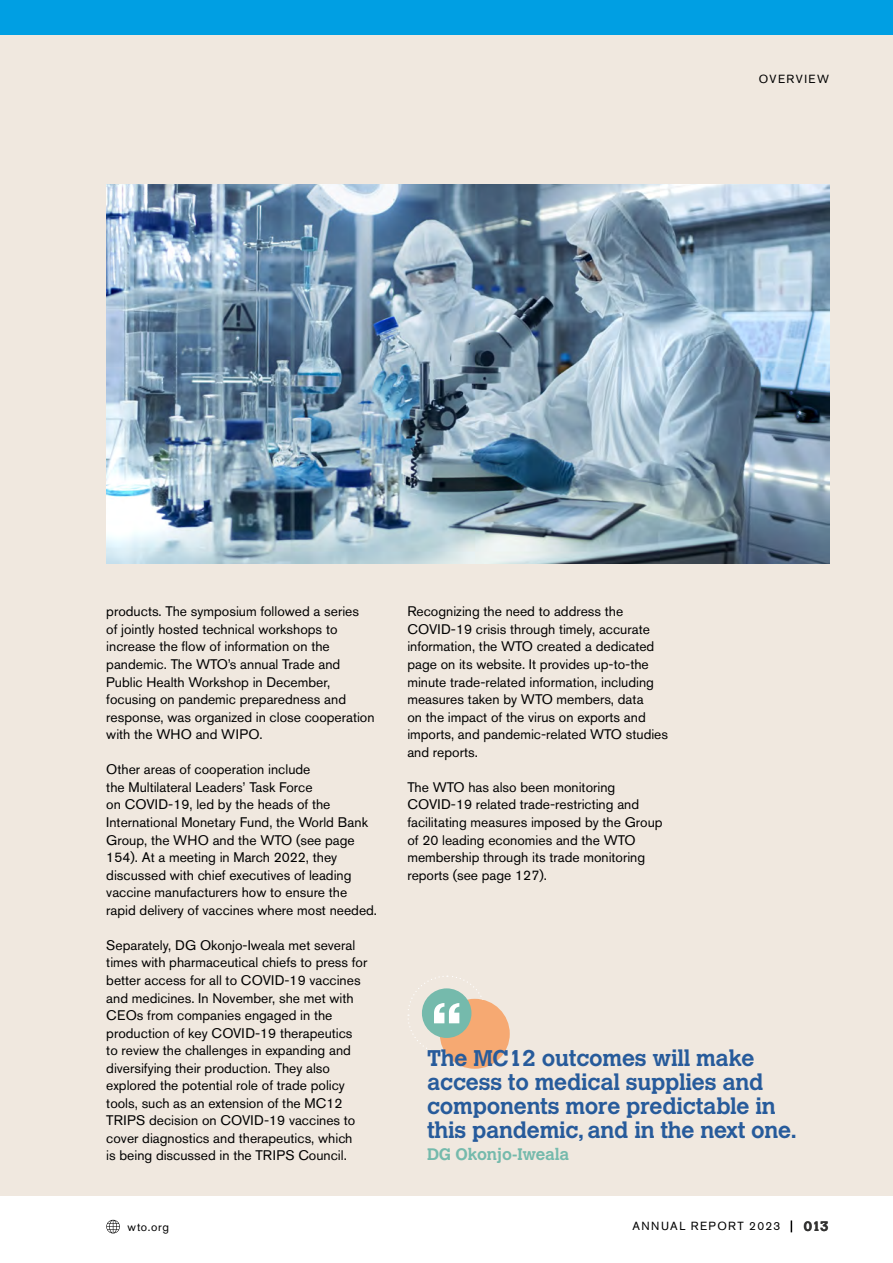
<style>
.page{position:relative;width:893px;height:1263px;background:#fff}
.page>*{position:absolute;margin:0;border:0;box-sizing:border-box;transform-origin:0 0}
.t1{font:700 22.5px/24px "Calvert MT Std";letter-spacing:-.01em;color:#275b9b}
.t2{font:700 16.5px "Calvert MT Std";letter-spacing:-.01em;color:#75baac}
.t3{font:13.8px/17.5px "Akzidenz Grotesk BE";color:#000}
.t4{font:700 13.5px "Calvert MT Std";color:#333332}
.t5{font:11.7px "Akzidenz Grotesk BE";letter-spacing:.12em;color:#000}
</style>
<div class="page">
<div style="left:0;top:0;width:893px;height:1195px;background:#f0e8df"></div>
<div style="left:0;top:0;width:893px;height:35px;background:#009fe3"></div>
<img style="left:106px;top:184px;width:723px;height:380px">
<div style="left:440px;top:999px;width:70px;height:70px;background:#f6a972;border-radius:50%"></div>
<svg style="left:408px;top:975px;width:79px;height:80px"></svg>
<svg style="left:106px;top:1220px;width:14px;height:13px"></svg>
<svg style="left:791px;top:1220px;width:1px;height:12px"></svg>
<p class="t5" style="left:759px;top:72px;width:72px">OVERVIEW</p>
<p class="t3" style="left:106px;top:603px;width:270px">products. The symposium followed a series<br>of jointly hosted technical workshops to increase the flow of information on the pandemic. The WTO’s annual Trade and Public Health Workshop in December, focusing on pandemic preparedness and response, was organized in close cooperation with the WHO and WIPO.</p>
<p class="t3" style="left:106px;top:761px;width:272px">Other areas of cooperation include<br>the Multilateral Leaders’ Task Force<br>on COVID-19, led by the heads of the International Monetary Fund, the World Bank Group, the WHO and the WTO (see page 154). At a meeting in March 2022, they discussed with chief executives of leading vaccine manufacturers how to ensure the rapid delivery of vaccines where most needed.</p>
<p class="t3" style="left:106px;top:936px;width:263px">Separately, DG Okonjo-Iweala met several times with pharmaceutical chiefs to press for better access for all to COVID-19 vaccines and medicines. In November, she met with CEOs from companies engaged in the production of key COVID-19 therapeutics to review the challenges in expanding and diversifying their production. They also explored the potential role of trade policy tools, such as an extension of the MC12<br>TRIPS decision on COVID-19 vaccines to cover diagnostics and therapeutics, which<br>is being discussed in the TRIPS Council.</p>
<p class="t3" style="left:407px;top:603px;width:262px">Recognizing the need to address the COVID-19 crisis through timely, accurate information, the WTO created a dedicated page on its website. It provides up-to-the minute trade-related information, including measures taken by WTO members, data<br>on the impact of the virus on exports and imports, and pandemic-related WTO studies and reports.</p>
<p class="t3" style="left:407px;top:778px;width:257px">The WTO has also been monitoring COVID-19 related trade-restricting and facilitating measures imposed by the Group of 20 leading economies and the WTO membership through its trade monitoring reports (see page 127).</p>
<h1 class="t1" style="left:427px;top:1045px;width:371px">The MC12 outcomes will make access to medical supplies and components more predictable in this pandemic, and in the next one.</h1>
<p class="t2" style="left:427px;top:1144px;width:144px">DG Okonjo-Iweala</p>
<p class="t5" style="left:128px;top:1219px;width:43px">wto.org</p>
<p class="t5" style="left:632px;top:1219px;width:149px">ANNUAL REPORT 2023</p>
<p class="t4" style="left:804px;top:1217px;width:26px">013</p>
</div>
